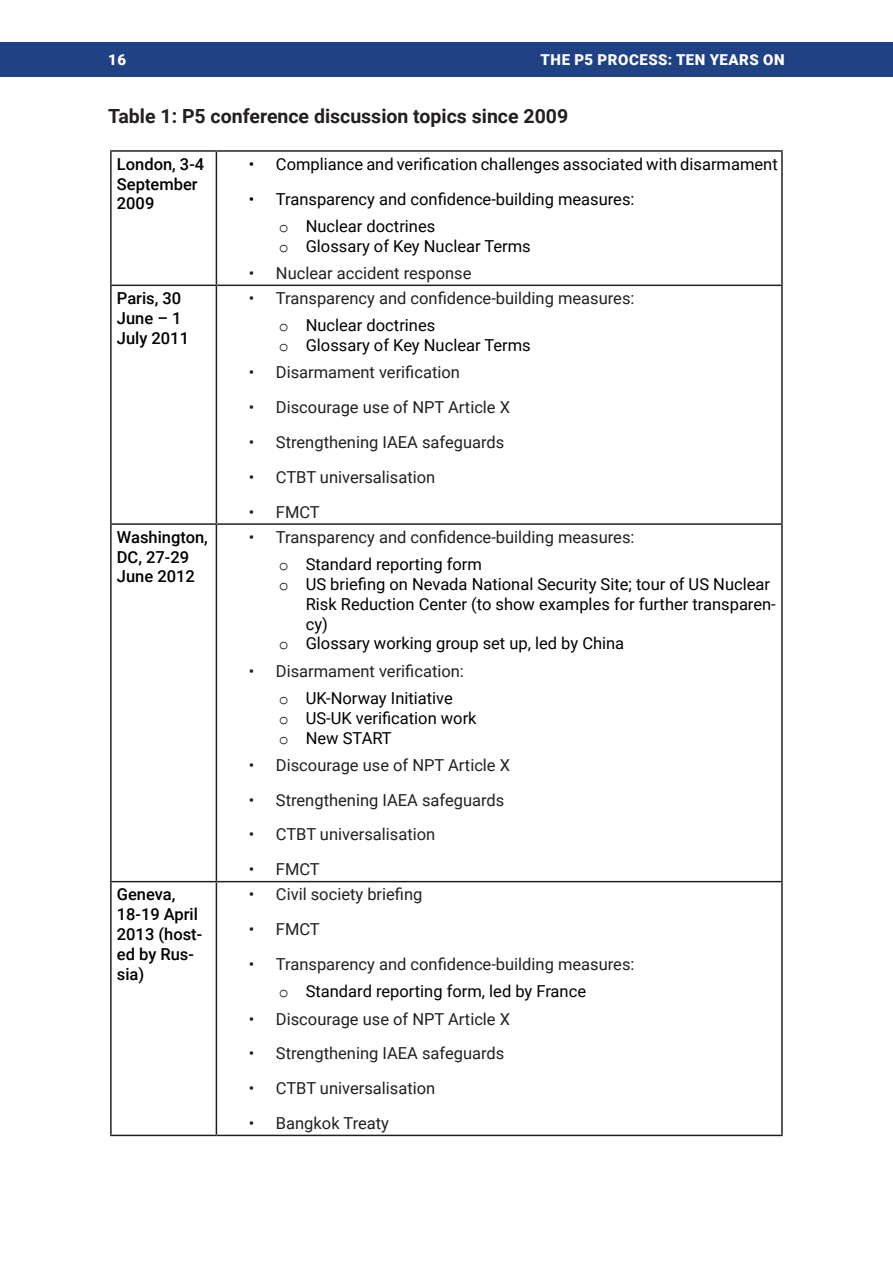
<style>
.page{position:relative;width:893px;height:1263px;background:#fff}
.page>*{position:absolute;margin:0;border:0;box-sizing:border-box;transform-origin:0 0}
.t1{font:700 19.5px "Roboto";color:#231f20}
.t2{font:16.5px "Roboto";color:#231f20}
.t3{font:16.5px/19.8px "Roboto";color:#000}
.t4{font:500 16.5px/19.8px "Roboto";color:#000}
.t5{font:900 15px "Roboto";letter-spacing:.035em;color:#fff}
.s1{font-family:"Courier New"}
</style>
<div class="page">
<div style="left:0;top:43px;width:893px;height:34px;background:#204184"></div>
<hr style="left:110px;top:150px;width:106px;height:2px;background:#231f20">
<hr style="left:110px;top:152px;width:2px;height:133px;background:#231f20">
<hr style="left:216px;top:150px;width:567px;height:2px;background:#231f20">
<hr style="left:216px;top:152px;width:1px;height:133px;background:#231f20">
<hr style="left:781px;top:152px;width:2px;height:133px;background:#231f20">
<hr style="left:110px;top:285px;width:106px;height:1px;background:#231f20">
<hr style="left:110px;top:286px;width:2px;height:237px;background:#231f20">
<hr style="left:216px;top:285px;width:567px;height:1px;background:#231f20">
<hr style="left:216px;top:286px;width:1px;height:237px;background:#231f20">
<hr style="left:781px;top:286px;width:2px;height:237px;background:#231f20">
<hr style="left:110px;top:523px;width:106px;height:2px;background:#231f20">
<hr style="left:110px;top:525px;width:2px;height:356px;background:#231f20">
<hr style="left:216px;top:523px;width:567px;height:2px;background:#231f20">
<hr style="left:216px;top:525px;width:1px;height:356px;background:#231f20">
<hr style="left:781px;top:525px;width:2px;height:356px;background:#231f20">
<hr style="left:110px;top:881px;width:106px;height:1px;background:#231f20">
<hr style="left:110px;top:882px;width:2px;height:253px;background:#231f20">
<hr style="left:216px;top:881px;width:567px;height:1px;background:#231f20">
<hr style="left:216px;top:882px;width:1px;height:253px;background:#231f20">
<hr style="left:781px;top:882px;width:2px;height:253px;background:#231f20">
<hr style="left:110px;top:1135px;width:106px;height:1px;background:#231f20">
<hr style="left:216px;top:1135px;width:567px;height:1px;background:#231f20">
<p class="t5" style="left:108px;top:50px;width:19px">16</p>
<p class="t5" style="left:541px;top:50px;width:246px">THE P5 PROCESS: TEN YEARS ON</p>
<p class="t1" style="left:108px;top:102px;width:462px">Table 1: P5 conference discussion topics since 2009</p>
<p class="t4" style="left:117px;top:153px;width:89px">London, 3-4<br>September<br>2009</p>
<p class="t3" style="left:249px;top:153px;width:530px">• Compliance and verification challenges associated with disarmament</p>
<p class="t3" style="left:249px;top:188px;width:387px">• Transparency and confidence-building measures:</p>
<p class="t3" style="left:279px;top:215px;width:158px"><span class="s1">o</span> Nuclear doctrines</p>
<p class="t3" style="left:279px;top:235px;width:254px"><span class="s1">o</span> Glossary of Key Nuclear Terms</p>
<p class="t2" style="left:249px;top:261px;width:224px">• Nuclear accident response</p>
<p class="t4" style="left:117px;top:288px;width:74px">Paris, 30<br>June – 1<br>July 2011</p>
<p class="t2" style="left:249px;top:287px;width:387px">• Transparency and confidence-building measures:</p>
<p class="t3" style="left:279px;top:315px;width:158px"><span class="s1">o</span> Nuclear doctrines</p>
<p class="t3" style="left:279px;top:335px;width:254px"><span class="s1">o</span> Glossary of Key Nuclear Terms</p>
<p class="t2" style="left:249px;top:361px;width:212px">• Disarmament verification</p>
<p class="t2" style="left:249px;top:396px;width:263px">• Discourage use of NPT Article X</p>
<p class="t2" style="left:249px;top:431px;width:257px">• Strengthening IAEA safeguards</p>
<p class="t2" style="left:249px;top:465px;width:188px">• CTBT universalisation</p>
<p class="t2" style="left:249px;top:500px;width:72px">• FMCT</p>
<p class="t4" style="left:117px;top:526px;width:93px">Washington,<br>DC, 27-29<br>June 2012</p>
<p class="t2" style="left:249px;top:525px;width:387px">• Transparency and confidence-building measures:</p>
<p class="t3" style="left:279px;top:554px;width:205px"><span class="s1">o</span> Standard reporting form</p>
<p class="t3" style="left:306px;top:573px;width:472px;text-indent:-27px"><span class="s1">o</span> US briefing on Nevada National Security Site; tour of US Nuclear<br>Risk Reduction Center (to show examples for further transparen&shy;cy)</p>
<p class="t3" style="left:279px;top:633px;width:347px"><span class="s1">o</span> Glossary working group set up, led by China</p>
<p class="t2" style="left:249px;top:659px;width:216px">• Disarmament verification:</p>
<p class="t3" style="left:279px;top:687px;width:176px"><span class="s1">o</span> UK-Norway Initiative</p>
<p class="t3" style="left:279px;top:707px;width:199px"><span class="s1">o</span> US-UK verification work</p>
<p class="t3" style="left:279px;top:727px;width:115px"><span class="s1">o</span> New START</p>
<p class="t2" style="left:249px;top:753px;width:263px">• Discourage use of NPT Article X</p>
<p class="t2" style="left:249px;top:788px;width:257px">• Strengthening IAEA safeguards</p>
<p class="t2" style="left:249px;top:823px;width:188px">• CTBT universalisation</p>
<p class="t2" style="left:249px;top:858px;width:72px">• FMCT</p>
<p class="t4" style="left:117px;top:884px;width:87px">Geneva,<br>18-19 April<br>2013 (host&shy;ed by Rus&shy;sia)</p>
<p class="t2" style="left:249px;top:883px;width:175px">• Civil society briefing</p>
<p class="t2" style="left:249px;top:918px;width:72px">• FMCT</p>
<p class="t2" style="left:249px;top:952px;width:387px">• Transparency and confidence-building measures:</p>
<p class="t3" style="left:279px;top:981px;width:309px"><span class="s1">o</span> Standard reporting form, led by France</p>
<p class="t2" style="left:249px;top:1007px;width:263px">• Discourage use of NPT Article X</p>
<p class="t2" style="left:249px;top:1042px;width:257px">• Strengthening IAEA safeguards</p>
<p class="t2" style="left:249px;top:1077px;width:188px">• CTBT universalisation</p>
<p class="t2" style="left:249px;top:1111px;width:142px">• Bangkok Treaty</p>
</div>
